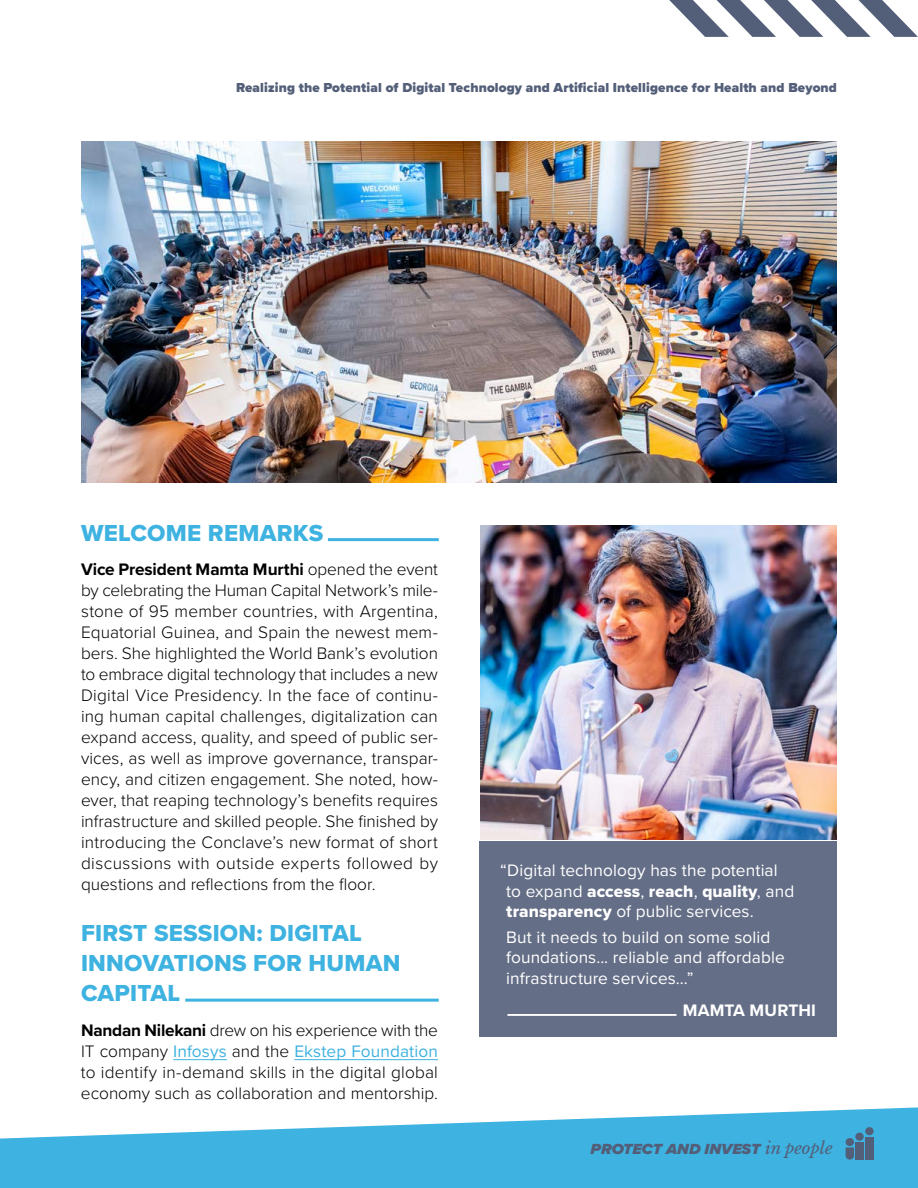
<style>
.page{position:relative;width:918px;height:1188px;background:#fff}
.page>*{position:absolute;margin:0;border:0;box-sizing:border-box;transform-origin:0 0}
.t1{font:24px/30px "Proxima Nova Extrabld";letter-spacing:.01em;color:#3eb2e0}
.t2{font:300 17.25px/21px "Proxima Nova";color:#000;text-align:justify}
.t3{font:17.25px/26.2px "Proxima Nova";letter-spacing:.005em;color:#fff}
.t4{font:17.25px "Proxima Nova Extrabld";letter-spacing:.005em;color:#fff}
.t5{font:700 17.25px "Proxima Nova";letter-spacing:.01em;color:#fff}
.t6{font:italic 900 15.15px "Proxima Nova";color:#535e78}
.t7{font:900 13.5px "Proxima Nova";letter-spacing:.01em;color:#535e78}
.s1{font-weight:700}
.s2{font-weight:400;color:#3eb2e0}
.s3{font-family:"Proxima Nova"}
.s4{font-family:"Proxima Nova Extrabld"}
.s5{font-family:"Libre Baskerville";font-weight:400;font-size:16.05px}
</style>
<div class="page">
<svg style="left:0;top:1107px;width:918px;height:81px;fill:#3eb2e0"></svg>
<hr style="left:173px;top:1059px;width:54px;height:1px;background:#3eb2e0">
<hr style="left:294px;top:1059px;width:144px;height:1px;background:#3eb2e0">
<svg style="left:669px;top:0;width:249px;height:37px"></svg>
<div style="left:865px;top:1137px;width:9px;height:23px;background:#535e78"></div>
<div style="left:865px;top:1127px;width:9px;height:8px;background:#535e78;border-radius:50%"></div>
<div style="left:855px;top:1133px;width:9px;height:8px;background:#535e78;border-radius:50%"></div>
<div style="left:855px;top:1142px;width:9px;height:18px;background:#535e78"></div>
<div style="left:846px;top:1138px;width:8px;height:8px;background:#535e78;border-radius:50%"></div>
<svg style="left:846px;top:1147px;width:8px;height:13px"></svg>
<hr style="left:185px;top:999px;width:254px;height:3px;background:#3eb2e0">
<img style="left:81px;top:141px;width:756px;height:342px">
<hr style="left:328px;top:538px;width:111px;height:3px;background:#3eb2e0">
<img style="left:480px;top:525px;width:357px;height:315px">
<div style="left:479px;top:842px;width:358px;height:195px;background:#646e86"></div>
<hr style="left:507px;top:1014px;width:169px;height:2px;background:#fff">
<p class="t7" style="left:236px;top:77px;width:602px">Realizing the Potential of Digital Technology and Artificial Intelligence for Health and Beyond</p>
<h1 class="t1" style="left:81px;top:518px;width:244px">WELCOME REMARKS</h1>
<p class="t2" style="left:81px;top:558px;width:359px"><span class="s1">Vice President Mamta Murthi</span> opened the event by celebrating the Human Capital Network’s mile&shy;stone of 95 member countries, with Argentina, Equatorial Guinea, and Spain the newest mem&shy;bers. She highlighted the World Bank’s evolution to embrace digital technology that includes a new Digital Vice Presidency. In the face of continu&shy;ing human capital challenges, digitalization can expand access, quality, and speed of public ser&shy;vices, as well as improve governance, transpar&shy;ency, and citizen engagement. She noted, how&shy;ever, that reaping technology’s benefits requires infrastructure and skilled people. She finished by introducing the Conclave’s new format of short discussions with outside experts followed by questions and reflections from the floor.</p>
<h1 class="t1" style="left:81px;top:918px;width:321px">FIRST SESSION: DIGITAL<br>INNOVATIONS FOR HUMAN<br>CAPITAL</h1>
<p class="t2" style="left:81px;top:1019px;width:359px"><span class="s1">Nandan Nilekani</span> drew on his experience with the IT company <span class="s2">Infosys</span> and the <span class="s2">Ekstep Foundation </span>to identify in-demand skills in the digital global economy such as collaboration and mentorship.</p>
<p class="t3" style="left:500px;top:857px;width:279px">“Digital technology has the potential</p>
<p class="t4" style="left:506px;top:878px;width:290px"><span class="s3">to expand</span> access<span class="s3">,</span> reach<span class="s3">,</span> quality<span class="s3">, and</span></p>
<p class="t3" style="left:506px;top:897px;width:266px"><span class="s4">transparency</span> of public services.<br>But it needs to build on some solid</p>
<p class="t3" style="left:506px;top:947px;width:280px;line-height:20.2px">foundations... reliable and affordable infrastructure services...”</p>
<p class="t5" style="left:683px;top:997px;width:135px">MAMTA MURTHI</p>
<p class="t6" style="left:591px;top:1137px;width:243px">PROTECT AND INVEST <span class="s5">in people</span></p>
</div>
